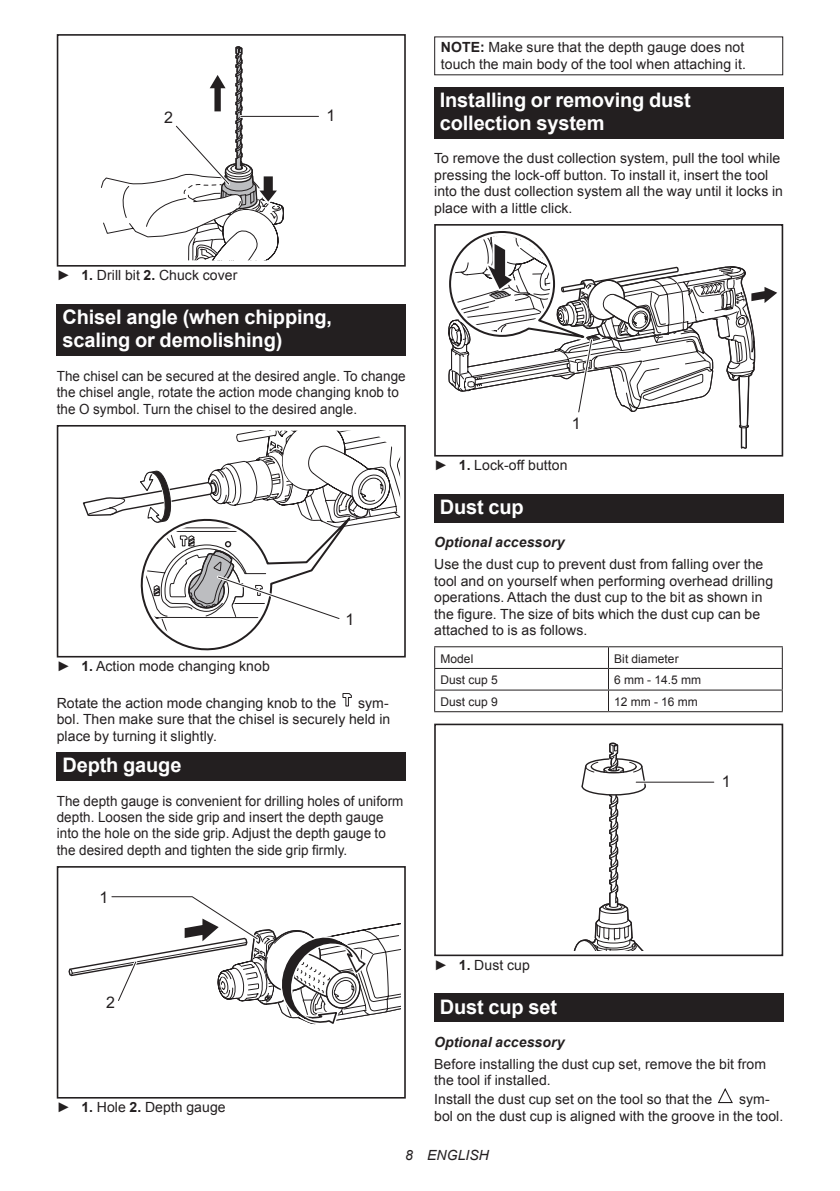
<style>
.page{position:relative;width:840px;height:1191px;background:#fff}
.page>*{position:absolute;margin:0;border:0;box-sizing:border-box;transform-origin:0 0}
.t1{font:700 20px/23.4px "Arial";letter-spacing:-.01em;color:#fff}
.t2{font:16px "Arial";color:#231f20}
.t3{font:14px/16.4px "Arial";letter-spacing:.005em;color:#231f20}
.t4{font:14px/16.4px "Arial";letter-spacing:.005em;color:#231f20;scale:.96 1}
.t5{font:italic 700 14px "Arial";letter-spacing:.005em;color:#231f20}
.t6{font:italic 14px "Arial";letter-spacing:.005em;color:#231f20}
.t7{font:12px "Arial";letter-spacing:.005em;color:#231f20}
.s1{font-weight:700}
</style>
<div class="page">
<div style="left:57px;top:34px;width:348px;height:233px;border:2px solid #231f20"></div>
<hr style="left:241px;top:116px;width:77px;height:1px;background:#231f20">
<svg style="left:101px;top:46px;width:184px;height:214px"></svg>
<div style="left:57px;top:304px;width:348px;height:52px;background:#231f20"></div>
<div style="left:57px;top:425px;width:348px;height:232px;border:2px solid #231f20"></div>
<svg style="left:82px;top:430px;width:318px;height:221px"></svg>
<svg style="left:342px;top:693px;width:10px;height:14px"></svg>
<div style="left:57px;top:752px;width:348px;height:28px;background:#231f20"></div>
<div style="left:57px;top:866px;width:348px;height:232px;border:2px solid #231f20"></div>
<svg style="left:68px;top:896px;width:332px;height:129px"></svg>
<div style="left:434px;top:87px;width:348px;height:52px;background:#231f20"></div>
<div style="left:434px;top:224px;width:348px;height:232px;border:2px solid #231f20"></div>
<svg style="left:444px;top:226px;width:332px;height:230px"></svg>
<div style="left:434px;top:494px;width:348px;height:28px;background:#231f20"></div>
<hr style="left:434px;top:646px;width:174px;height:1px;background:#231f20">
<hr style="left:608px;top:646px;width:174px;height:1px;background:#231f20">
<hr style="left:434px;top:668px;width:174px;height:1px;background:#231f20">
<hr style="left:608px;top:668px;width:174px;height:1px;background:#231f20">
<hr style="left:434px;top:689px;width:174px;height:1px;background:#231f20">
<svg style="left:434px;top:647px;width:1px;height:64px"></svg>
<hr style="left:608px;top:689px;width:174px;height:1px;background:#231f20">
<svg style="left:781px;top:647px;width:1px;height:64px"></svg>
<hr style="left:434px;top:711px;width:174px;height:1px;background:#231f20">
<hr style="left:608px;top:711px;width:174px;height:1px;background:#231f20">
<svg style="left:574px;top:742px;width:72px;height:208px"></svg>
<div style="left:434px;top:723px;width:348px;height:233px;border:2px solid #231f20"></div>
<hr style="left:635px;top:780px;width:73px;height:3px;background:#fff">
<hr style="left:635px;top:781px;width:78px;height:1px;background:#231f20">
<div style="left:434px;top:993px;width:348px;height:29px;background:#231f20"></div>
<svg style="left:718px;top:1088px;width:15px;height:15px"></svg>
<p class="t2" style="left:164px;top:107px;width:10px">2</p>
<p class="t2" style="left:326px;top:105px;width:10px">1</p>
<p class="t3" style="left:57px;top:267px;width:182px">► <span class="s1">1.</span> Drill bit <span class="s1">2.</span> Chuck cover</p>
<h1 class="t1" style="left:62px;top:306px;width:271px">Chisel angle (when chipping, scaling or demolishing)</h1>
<p class="t4" style="left:57px;top:368px;width:365px">The chisel can be secured at the desired angle. To change the chisel angle, rotate the action mode changing knob to the O symbol. Turn the chisel to the desired angle.</p>
<p class="t2" style="left:345px;top:609px;width:10px">1</p>
<p class="t3" style="left:57px;top:658px;width:214px">► <span class="s1">1.</span> Action mode changing knob</p>
<p class="t3" style="left:57px;top:695px;width:281px">Rotate the action mode changing knob to the</p>
<p class="t3" style="left:57px;top:695px;width:335px;text-indent:301px">sym&shy;bol. Then make sure that the chisel is securely held in place by turning it slightly.</p>
<h1 class="t1" style="left:62px;top:754px;width:120px">Depth gauge</h1>
<p class="t4" style="left:57px;top:792px;width:362px">The depth gauge is convenient for drilling holes of uniform depth. Loosen the side grip and insert the depth gauge into the hole on the side grip. Adjust the depth gauge to the desired depth and tighten the side grip firmly.</p>
<p class="t2" style="left:99px;top:886px;width:10px">1</p>
<p class="t2" style="left:106px;top:991px;width:10px">2</p>
<p class="t3" style="left:57px;top:1099px;width:170px">► <span class="s1">1.</span> Hole <span class="s1">2.</span> Depth gauge</p>
<p class="t3" style="left:440px;top:39px;width:306px"><span class="s1">NOTE:</span> Make sure that the depth gauge does not touch the main body of the tool when attaching it.</p>
<h1 class="t1" style="left:439px;top:89px;width:252px">Installing or removing dust collection system</h1>
<p class="t3" style="left:434px;top:150px;width:350px">To remove the dust collection system, pull the tool while pressing the lock-off button. To install it, insert the tool into the dust collection system all the way until it locks in place with a little click.</p>
<p class="t2" style="left:571px;top:413px;width:10px">1</p>
<p class="t3" style="left:434px;top:457px;width:135px">► <span class="s1">1.</span> Lock-off button</p>
<h1 class="t1" style="left:439px;top:496px;width:85px">Dust cup</h1>
<p class="t5" style="left:434px;top:533px;width:132px">Optional accessory</p>
<p class="t3" style="left:434px;top:556px;width:340px">Use the dust cup to prevent dust from falling over the tool and on yourself when performing overhead drilling operations. Attach the dust cup to the bit as shown in the figure. The size of bits which the dust cup can be attached to is as follows.</p>
<p class="t7" style="left:440px;top:650px;width:34px">Model</p>
<p class="t7" style="left:613px;top:650px;width:66px">Bit diameter</p>
<p class="t7" style="left:440px;top:672px;width:59px">Dust cup 5</p>
<p class="t7" style="left:613px;top:672px;width:88px">6 mm - 14.5 mm</p>
<p class="t7" style="left:440px;top:694px;width:59px">Dust cup 9</p>
<p class="t7" style="left:613px;top:694px;width:85px">12 mm - 16 mm</p>
<p class="t2" style="left:721px;top:771px;width:10px">1</p>
<p class="t3" style="left:434px;top:956px;width:97px">► <span class="s1">1.</span> Dust cup</p>
<h1 class="t1" style="left:439px;top:995px;width:119px">Dust cup set</h1>
<p class="t5" style="left:434px;top:1032px;width:132px">Optional accessory</p>
<p class="t3" style="left:434px;top:1056px;width:333px">Before installing the dust cup set, remove the bit from the tool if installed.</p>
<p class="t3" style="left:434px;top:1091px;width:279px">Install the dust cup set on the tool so that the</p>
<p class="t3" style="left:434px;top:1091px;width:350px;text-indent:305px">sym&shy;bol on the dust cup is aligned with the groove in the tool.</p>
<p class="t6" style="left:405px;top:1146px;width:85px">8 ENGLISH</p>
</div>
